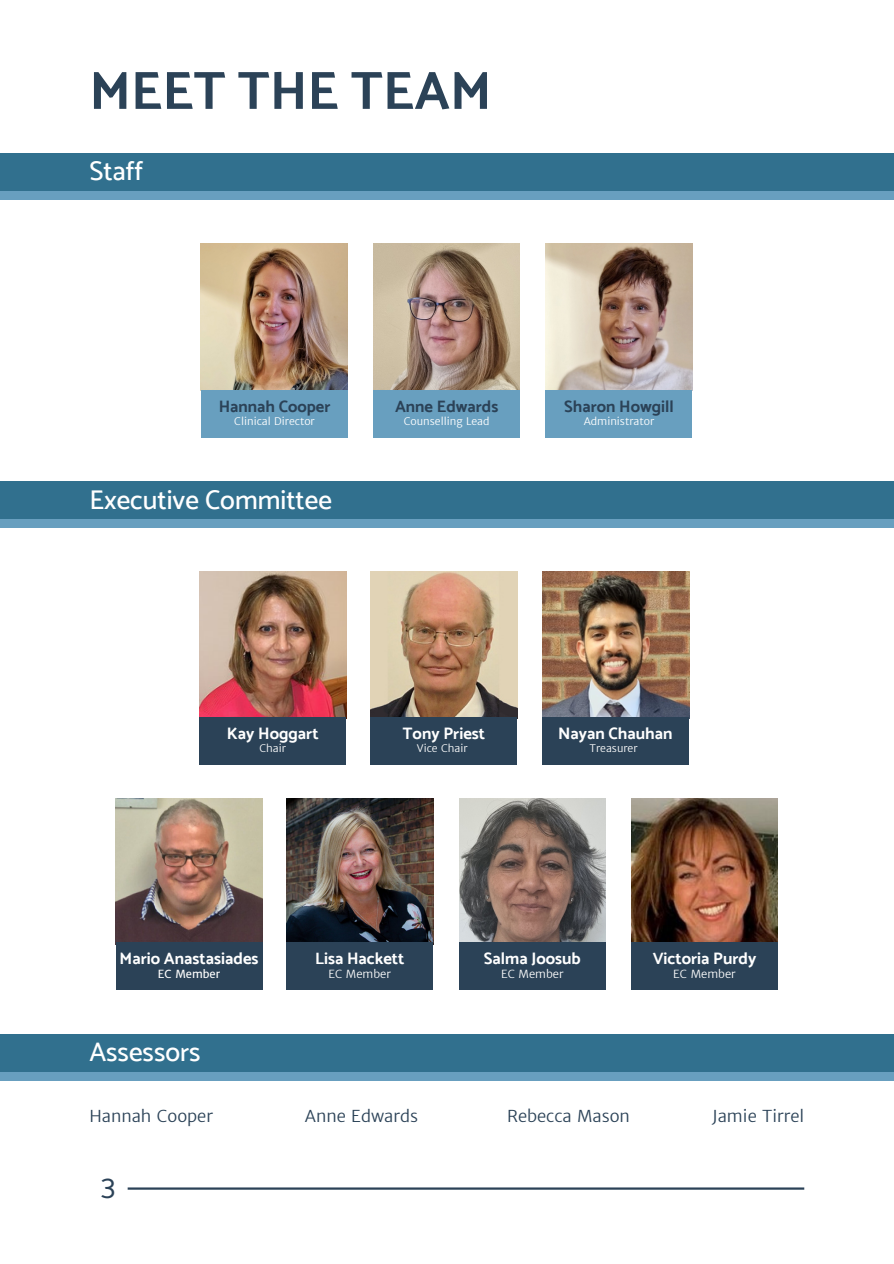
<style>
.page{position:relative;width:894px;height:1264px;background:#fff}
.page>*{position:absolute;margin:0;border:0;box-sizing:border-box;transform-origin:0 0}
.t1{font:700 54px "Catamaran";color:#2b4257}
.t2{font:30px "Catamaran";color:#2b4257}
.t3{font:500 27px "Catamaran";color:#fff}
.t4{font:700 16.5px "Catamaran";color:#fff}
.t5{font:300 16.5px "Merriweather Sans";color:#2b4257}
.t6{font:700 16.5px "Catamaran";color:#2b4257}
.t7{font:300 11.25px "Merriweather Sans";color:#fff}
.t8{font:11.25px "Merriweather Sans";color:#fff}
.t9{font:300 10.5px "Merriweather Sans";color:#fff}
</style>
<div class="page">
<hr style="left:128px;top:1187px;width:676px;height:2px;background:#2b4257">
<img style="left:201px;top:243px;width:146px;height:147px">
<div style="left:201px;top:390px;width:146px;height:47px;background:#689fbf"></div>
<img style="left:373px;top:243px;width:146px;height:147px">
<div style="left:373px;top:390px;width:146px;height:47px;background:#689fbf"></div>
<img style="left:199px;top:572px;width:147px;height:144px">
<div style="left:199px;top:716px;width:147px;height:48px;background:#2b4257"></div>
<img style="left:370px;top:572px;width:147px;height:144px">
<div style="left:370px;top:716px;width:147px;height:48px;background:#2b4257"></div>
<img style="left:545px;top:243px;width:147px;height:147px">
<div style="left:545px;top:390px;width:147px;height:47px;background:#689fbf"></div>
<img style="left:542px;top:572px;width:147px;height:146px">
<div style="left:542px;top:716px;width:146px;height:48px;background:#2b4257"></div>
<img style="left:116px;top:798px;width:146px;height:144px">
<div style="left:116px;top:942px;width:146px;height:48px;background:#2b4257"></div>
<img style="left:286px;top:798px;width:147px;height:144px">
<div style="left:286px;top:942px;width:147px;height:47px;background:#2b4257"></div>
<img style="left:459px;top:798px;width:146px;height:144px">
<div style="left:459px;top:942px;width:146px;height:48px;background:#2b4257"></div>
<img style="left:631px;top:798px;width:146px;height:144px">
<div style="left:631px;top:942px;width:146px;height:48px;background:#2b4257"></div>
<div style="left:0;top:153px;width:893px;height:43px;background:#31708e"></div>
<div style="left:0;top:481px;width:893px;height:43px;background:#31708e"></div>
<div style="left:0;top:191px;width:893px;height:9px;background:#689fbf"></div>
<div style="left:0;top:519px;width:893px;height:9px;background:#689fbf"></div>
<div style="left:0;top:1033px;width:893px;height:43px;background:#31708e"></div>
<div style="left:0;top:1071px;width:893px;height:9px;background:#689fbf"></div>
<p class="t1" style="left:89px;top:59px;width:403px">MEET THE TEAM</p>
<h2 class="t3" style="left:89px;top:155px;width:55px">Staff</h2>
<h3 class="t6" style="left:219px;top:397px;width:113px">Hannah Cooper</h3>
<p class="t9" style="left:234px;top:415px;width:82px">Clinical Director</p>
<p class="t3" style="left:89px;top:484px;width:244px">Executive Committee</p>
<p class="t6" style="left:395px;top:396px;width:105px">Anne Edwards</p>
<p class="t9" style="left:403px;top:415px;width:87px">Counselling Lead</p>
<h3 class="t6" style="left:564px;top:396px;width:111px">Sharon Howgill</h3>
<p class="t9" style="left:583px;top:414px;width:72px">Administrator</p>
<p class="t4" style="left:558px;top:724px;width:116px">Nayan Chauhan</p>
<h3 class="t4" style="left:227px;top:724px;width:93px">Kay Hoggart</h3>
<p class="t4" style="left:402px;top:724px;width:84px">Tony Priest</p>
<h3 class="t9" style="left:259px;top:742px;width:28px">Chair</h3>
<p class="t9" style="left:417px;top:741px;width:52px">Vice Chair</p>
<p class="t9" style="left:589px;top:742px;width:50px">Treasurer</p>
<h3 class="t4" style="left:120px;top:948px;width:140px">Mario Anastasiades</h3>
<p class="t8" style="left:158px;top:966px;width:64px">EC Member</p>
<h4 class="t3" style="left:89px;top:1035px;width:113px">Assessors</h4>
<p class="t4" style="left:315px;top:948px;width:91px">Lisa Hackett</p>
<h3 class="t7" style="left:328px;top:966px;width:64px">EC Member</h3>
<p class="t4" style="left:484px;top:948px;width:98px">Salma Joosub</p>
<p class="t7" style="left:501px;top:966px;width:64px">EC Member</p>
<h3 class="t4" style="left:652px;top:948px;width:105px">Victoria Purdy</h3>
<p class="t7" style="left:673px;top:966px;width:64px">EC Member</p>
<h4 class="t5" style="left:89px;top:1105px;width:125px">Hannah Cooper</h4>
<h4 class="t5" style="left:305px;top:1105px;width:114px">Anne Edwards</h4>
<h4 class="t5" style="left:507px;top:1105px;width:124px">Rebecca Mason</h4>
<p class="t5" style="left:712px;top:1105px;width:94px">Jamie Tirrel</p>
<h2 class="t2" style="left:101px;top:1167px;width:15px">3</h2>
</div>
